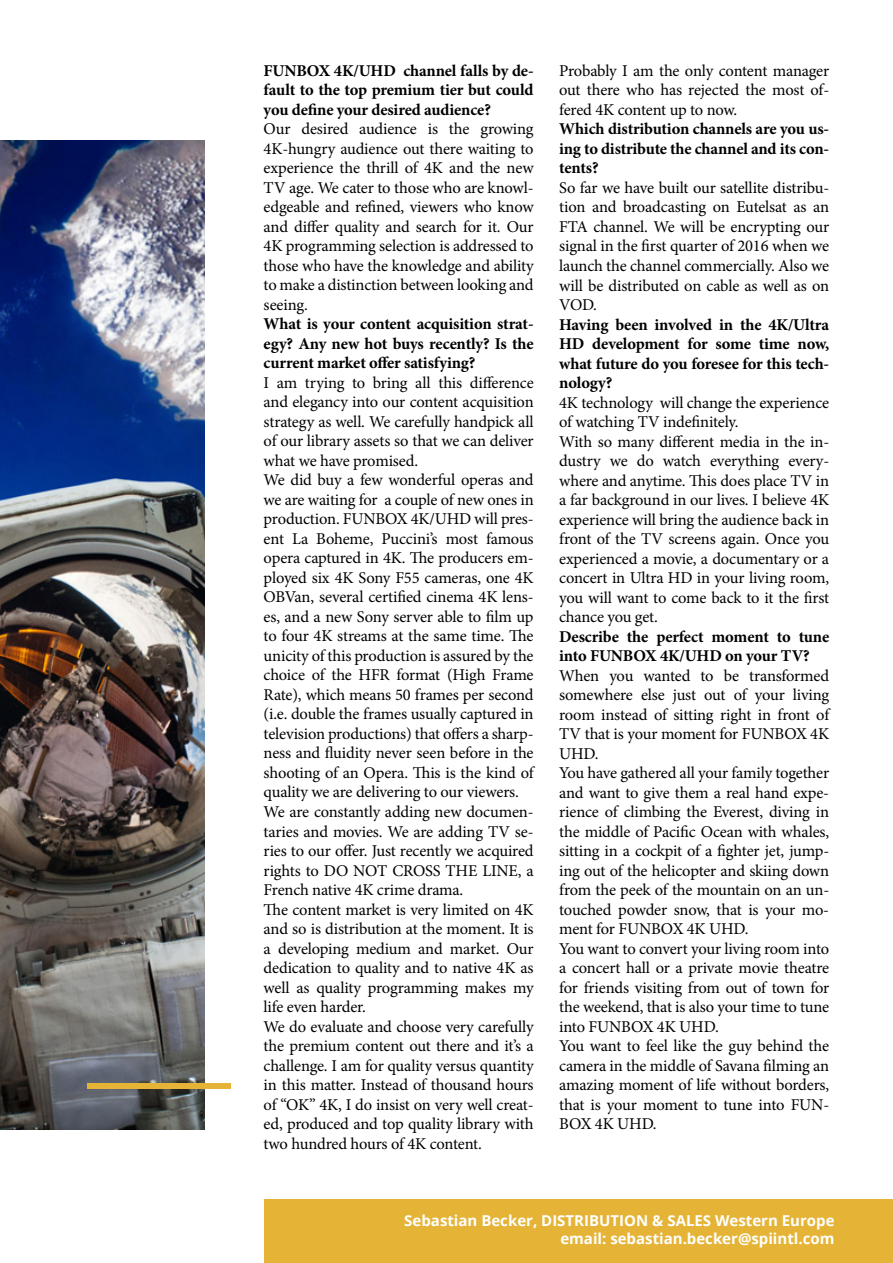
<style>
.page{position:relative;width:893px;height:1263px;background:#fff}
.page>*{position:absolute;margin:0;border:0;box-sizing:border-box;transform-origin:0 0}
.t1{font:16.5px/19.5px "Minion Pro";letter-spacing:-.015em;color:#000;text-align:justify}
.t2{font:700 16.5px/19.5px "Minion Pro";letter-spacing:-.01em;color:#000;text-align:justify}
.t3{font:700 15px/18px "Open Sans";color:#fff;text-align:right}
</style>
<div class="page">
<img style="left:0;top:140px;width:204px;height:989px">
<div style="left:88px;top:1083px;width:143px;height:6px;background:#e5b436"></div>
<div style="left:264px;top:1199px;width:629px;height:64px;background:#e5b436"></div>
<p class="t2" style="left:264px;top:61px;width:272px">FUNBOX 4K/UHD channel falls by de&shy;fault to the top premium tier but could you define your desired audience?</p>
<p class="t1" style="left:264px;top:119px;width:272px">Our desired audience is the growing 4K-hungry audience out there waiting to experience the thrill of 4K and the new TV age. We cater to those who are knowl&shy;edgeable and refined, viewers who know and differ quality and search for it. Our 4K programming selection is addressed to those who have the knowledge and ability to make a distinction between looking and seeing.</p>
<p class="t2" style="left:264px;top:314px;width:272px">What is your content acquisition strat&shy;egy? Any new hot buys recently? Is the current market offer satisfying?</p>
<p class="t1" style="left:264px;top:373px;width:272px;text-align:left">I am trying to bring all this difference and elegancy into our content acquisition strategy as well. We carefully handpick all of our library assets so that we can deliver what we have promised.<br>We did buy a few wonderful operas and we are waiting for a couple of new ones in production. FUNBOX 4K/UHD will pres&shy;ent La Boheme, Puccini’s most famous opera captured in 4K. The producers em&shy;ployed six 4K Sony F55 cameras, one 4K OBVan, several certified cinema 4K lens&shy;es, and a new Sony server able to film up to four 4K streams at the same time. The unicity of this production is assured by the choice of the HFR format (High Frame Rate), which means 50 frames per second (i.e. double the frames usually captured in television productions) that offers a sharp&shy;ness and fluidity never seen before in the shooting of an Opera. This is the kind of quality we are delivering to our viewers.<br>We are constantly adding new documen&shy;taries and movies. We are adding TV se&shy;ries to our offer. Just recently we acquired rights to DO NOT CROSS THE LINE, a French native 4K crime drama.<br>The content market is very limited on 4K and so is distribution at the moment. It is a developing medium and market. Our dedication to quality and to native 4K as well as quality programming makes my life even harder.<br>We do evaluate and choose very carefully the premium content out there and it’s a challenge. I am for quality versus quantity in this matter. Instead of thousand hours of “OK” 4K, I do insist on very well creat&shy;ed, produced and top quality library with two hundred hours of 4K content.</p>
<p class="t1" style="left:559px;top:61px;width:272px">Probably I am the only content manager out there who has rejected the most of&shy;fered 4K content up to now.</p>
<p class="t2" style="left:559px;top:119px;width:271px">Which distribution channels are you us&shy;ing to distribute the channel and its con&shy;tents?</p>
<p class="t1" style="left:559px;top:178px;width:272px">So far we have built our satellite distribu&shy;tion and broadcasting on Eutelsat as an FTA channel. We will be encrypting our signal in the first quarter of 2016 when we launch the channel commercially. Also we will be distributed on cable as well as on VOD.</p>
<p class="t2" style="left:559px;top:314px;width:272px">Having been involved in the 4K/Ultra HD development for some time now, what future do you foresee for this tech&shy;nology?</p>
<p class="t1" style="left:559px;top:393px;width:272px;text-align:left">4K technology will change the experience of watching TV indefinitely.<br>With so many different media in the in&shy;dustry we do watch everything every&shy;where and anytime. This does place TV in a far background in our lives. I believe 4K experience will bring the audience back in front of the TV screens again. Once you experienced a movie, a documentary or a concert in Ultra HD in your living room, you will want to come back to it the first chance you get.</p>
<p class="t2" style="left:559px;top:626px;width:272px">Describe the perfect moment to tune into FUNBOX 4K/UHD on your TV?</p>
<p class="t1" style="left:559px;top:666px;width:272px;text-align:left">When you wanted to be transformed somewhere else just out of your living room instead of sitting right in front of TV that is your moment for FUNBOX 4K UHD.<br>You have gathered all your family together and want to give them a real hand expe&shy;rience of climbing the Everest, diving in the middle of Pacific Ocean with whales, sitting in a cockpit of a fighter jet, jump&shy;ing out of the helicopter and skiing down from the peek of the mountain on an un&shy;touched powder snow, that is your mo&shy;ment for FUNBOX 4K UHD.<br>You want to convert your living room into a concert hall or a private movie theatre for friends visiting from out of town for the weekend, that is also your time to tune into FUNBOX 4K UHD.<br>You want to feel like the guy behind the camera in the middle of Savana filming an amazing moment of life without borders, that is your moment to tune into FUN-BOX 4K UHD.</p>
<p class="t3" style="left:404px;top:1211px;width:432px">Sebastian Becker, DISTRIBUTION &amp; SALES Western Europe email: sebastian.becker@spiintl.com</p>
</div>
